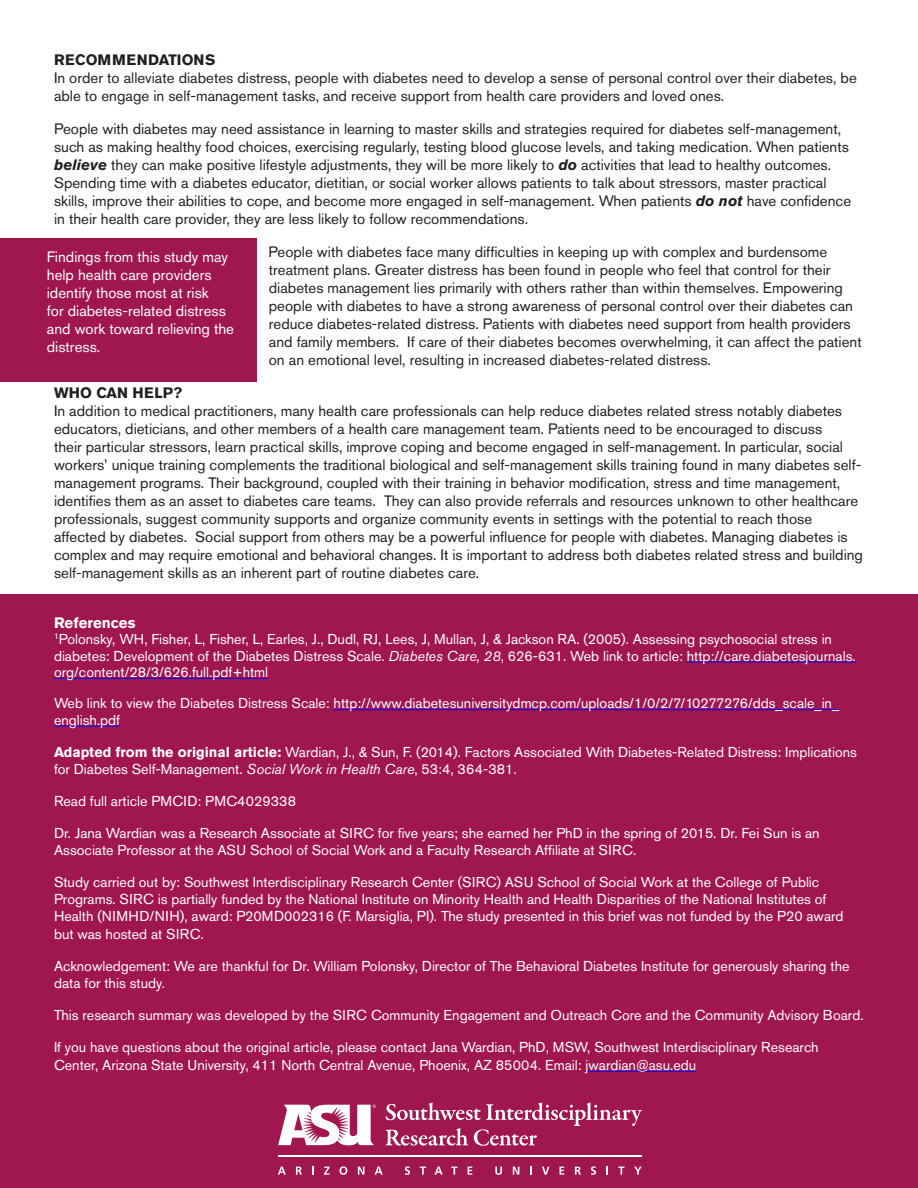
<style>
.page{position:relative;width:918px;height:1188px;background:#fff}
.page>*{position:absolute;margin:0;border:0;box-sizing:border-box;transform-origin:0 0}
.List_Paragraph{font:15px/18px "Akzidenz Grotesk Pro";color:#231f20}
.t1{font:15px/18px "Akzidenz Grotesk Pro";color:#fff}
.List_Paragraph-2{font:700 15px "Akzidenz Grotesk Pro";letter-spacing:.02em;color:#231f20}
.t2{font:700 15px "Akzidenz Grotesk Pro";color:#231f20}
.t3{font:700 15px "Akzidenz Grotesk Pro";color:#fff}
.List_Paragraph-3{font:14.25px/17.1px "Akzidenz Grotesk Pro";color:#fff}
.s1{font-weight:700;font-style:italic}
.s2{font-style:inherit}
.s3{font-style:italic}
.s4{font-weight:700}
</style>
<div class="page">
<div style="left:0;top:594px;width:918px;height:594px;background:#a01750"></div>
<div style="left:0;top:238px;width:256px;height:143px;background:#a01750"></div>
<hr style="left:687px;top:662px;width:169px;height:1px;background:#00f">
<hr style="left:54px;top:678px;width:214px;height:1px;background:#00f">
<hr style="left:334px;top:709px;width:505px;height:1px;background:#00f">
<hr style="left:54px;top:726px;width:66px;height:1px;background:#00f">
<hr style="left:586px;top:1071px;width:110px;height:1px;background:#00f">
<hr style="left:278px;top:1155px;width:364px;height:1px;background:#fff">
<svg style="left:278px;top:1105px;width:98px;height:41px"></svg>
<svg style="left:278px;top:1167px;width:8px;height:8px"></svg>
<svg style="left:296px;top:1167px;width:6px;height:8px"></svg>
<svg style="left:312px;top:1167px;width:2px;height:8px"></svg>
<svg style="left:324px;top:1167px;width:6px;height:8px"></svg>
<svg style="left:339px;top:1166px;width:8px;height:9px"></svg>
<svg style="left:358px;top:1167px;width:6px;height:8px"></svg>
<svg style="left:375px;top:1167px;width:8px;height:8px"></svg>
<svg style="left:405px;top:1166px;width:5px;height:9px"></svg>
<svg style="left:420px;top:1167px;width:6px;height:8px"></svg>
<svg style="left:435px;top:1167px;width:8px;height:8px"></svg>
<svg style="left:451px;top:1167px;width:6px;height:8px"></svg>
<svg style="left:468px;top:1167px;width:4px;height:8px"></svg>
<svg style="left:495px;top:1167px;width:7px;height:8px"></svg>
<svg style="left:513px;top:1167px;width:6px;height:8px"></svg>
<svg style="left:530px;top:1167px;width:2px;height:8px"></svg>
<svg style="left:542px;top:1167px;width:7px;height:8px"></svg>
<svg style="left:560px;top:1167px;width:4px;height:8px"></svg>
<svg style="left:575px;top:1167px;width:6px;height:8px"></svg>
<svg style="left:591px;top:1166px;width:5px;height:9px"></svg>
<svg style="left:618px;top:1167px;width:6px;height:8px"></svg>
<svg style="left:634px;top:1167px;width:8px;height:8px"></svg>
<svg style="left:386px;top:1102px;width:256px;height:44px"></svg>
<p class="List_Paragraph-2" style="left:54px;top:50px;width:163px">RECOMMENDATIONS</p>
<p class="List_Paragraph" style="left:54px;top:69px;width:804px">In order to alleviate diabetes distress, people with diabetes need to develop a sense of personal control over their diabetes, be able to engage in self-management tasks, and receive support from health care providers and loved ones.</p>
<p class="List_Paragraph" style="left:54px;top:120px;width:799px">People with diabetes may need assistance in learning to master skills and strategies required for diabetes self-management, such as making healthy food choices, exercising regularly, testing blood glucose levels, and taking medication. When patients <span class="s1">believe</span> they can make positive lifestyle adjustments, they will be more likely to <span class="s1">do</span> activities that lead to healthy outcomes.<br>Spending time with a diabetes educator, dietitian, or social worker allows patients to talk about stressors, master practical skills, improve their abilities to cope, and become more engaged in self-management. When patients <span class="s1">do not</span> have confidence in their health care provider, they are less likely to follow recommendations.</p>
<p class="List_Paragraph" style="left:268px;top:243px;width:595px">People with diabetes face many difficulties in keeping up with complex and burdensome treatment plans. Greater distress has been found in people who feel that control for their diabetes management lies primarily with others rather than within themselves. Empowering people with diabetes to have a strong awareness of personal control over their diabetes can reduce diabetes-related distress. Patients with diabetes need support from health providers and family members. If care of their diabetes becomes overwhelming, it can affect the patient on an emotional level, resulting in increased diabetes-related distress.</p>
<p class="t2" style="left:54px;top:383px;width:130px">WHO CAN HELP<span class="s2">?</span></p>
<p class="List_Paragraph" style="left:54px;top:402px;width:811px">In addition to medical practitioners, many health care professionals can help reduce diabetes related stress notably diabetes educators, dieticians, and other members of a health care management team. Patients need to be encouraged to discuss<br>their particular stressors, learn practical skills, improve coping and become engaged in self-management. In particular, social workers’ unique training complements the traditional biological and self-management skills training found in many diabetes self&shy;management programs. Their background, coupled with their training in behavior modification, stress and time management, identifies them as an asset to diabetes care teams. They can also provide referrals and resources unknown to other healthcare professionals, suggest community supports and organize community events in settings with the potential to reach those affected by diabetes. Social support from others may be a powerful influence for people with diabetes. Managing diabetes is complex and may require emotional and behavioral changes. It is important to address both diabetes related stress and building self-management skills as an inherent part of routine diabetes care.</p>
<p class="t3" style="left:54px;top:613px;width:83px">References</p>
<p class="List_Paragraph-3" style="left:54px;top:631px;width:803px;line-height:16.4px"><sup>1</sup>Polonsky, WH, Fisher, L, Fisher, L, Earles, J., Dudl, RJ, Lees, J, Mullan, J, &amp; Jackson RA. (2005). Assessing psychosocial stress in diabetes: Development of the Diabetes Distress Scale. <span class="s3">Diabetes Care, 28</span>, 626-631. Web link to article: http://care.diabetesjournals. org/content/28/3/626.full.pdf+html</p>
<p class="List_Paragraph-3" style="left:54px;top:695px;width:787px;line-height:16.4px">Web link to view the Diabetes Distress Scale: http://www.diabetesuniversitydmcp.com/uploads/1/0/2/7/10277276/dds_scale_in_ english.pdf</p>
<p class="List_Paragraph-3" style="left:54px;top:743px;width:805px"><span class="s4">Adapted from the original article:</span> Wardian, J., &amp; Sun, F. (2014). Factors Associated With Diabetes-Related Distress: Implications for Diabetes Self-Management. <span class="s3">Social Work in Health Care</span>, 53:4, 364-381.</p>
<p class="List_Paragraph-3" style="left:54px;top:792px;width:244px">Read full article PMCID: PMC4029338</p>
<p class="List_Paragraph-3" style="left:54px;top:825px;width:767px">Dr. Jana Wardian was a Research Associate at SIRC for five years; she earned her PhD in the spring of 2015. Dr. Fei Sun is an<br>Associate Professor at the ASU School of Social Work and a Faculty Research Affiliate at SIRC.</p>
<p class="List_Paragraph-3" style="left:54px;top:874px;width:791px">Study carried out by: Southwest Interdisciplinary Research Center (SIRC) ASU School of Social Work at the College of Public Programs. SIRC is partially funded by the National Institute on Minority Health and Health Disparities of the National Institutes of Health (NIMHD/NIH), award: P20MD002316 (F. Marsiglia, PI). The study presented in this brief was not funded by the P20 award but was hosted at SIRC.</p>
<p class="List_Paragraph-3" style="left:54px;top:957px;width:797px">Acknowledgement: We are thankful for Dr. William Polonsky, Director of The Behavioral Diabetes Institute for generously sharing the data for this study.</p>
<p class="List_Paragraph-3" style="left:54px;top:1006px;width:811px">This research summary was developed by the SIRC Community Engagement and Outreach Core and the Community Advisory Board.</p>
<p class="List_Paragraph-3" style="left:54px;top:1038px;width:766px;line-height:18px">If you have questions about the original article, please contact Jana Wardian, PhD, MSW, Southwest Interdisciplinary Research<br>Center, Arizona State University, 411 North Central Avenue, Phoenix, AZ 85004. Email: jwardian@asu.edu</p>
<p class="t1" style="left:47px;top:247px;width:189px">Findings from this study may help health care providers identify those most at risk<br>for diabetes-related distress and work toward relieving the distress.</p>
</div>
